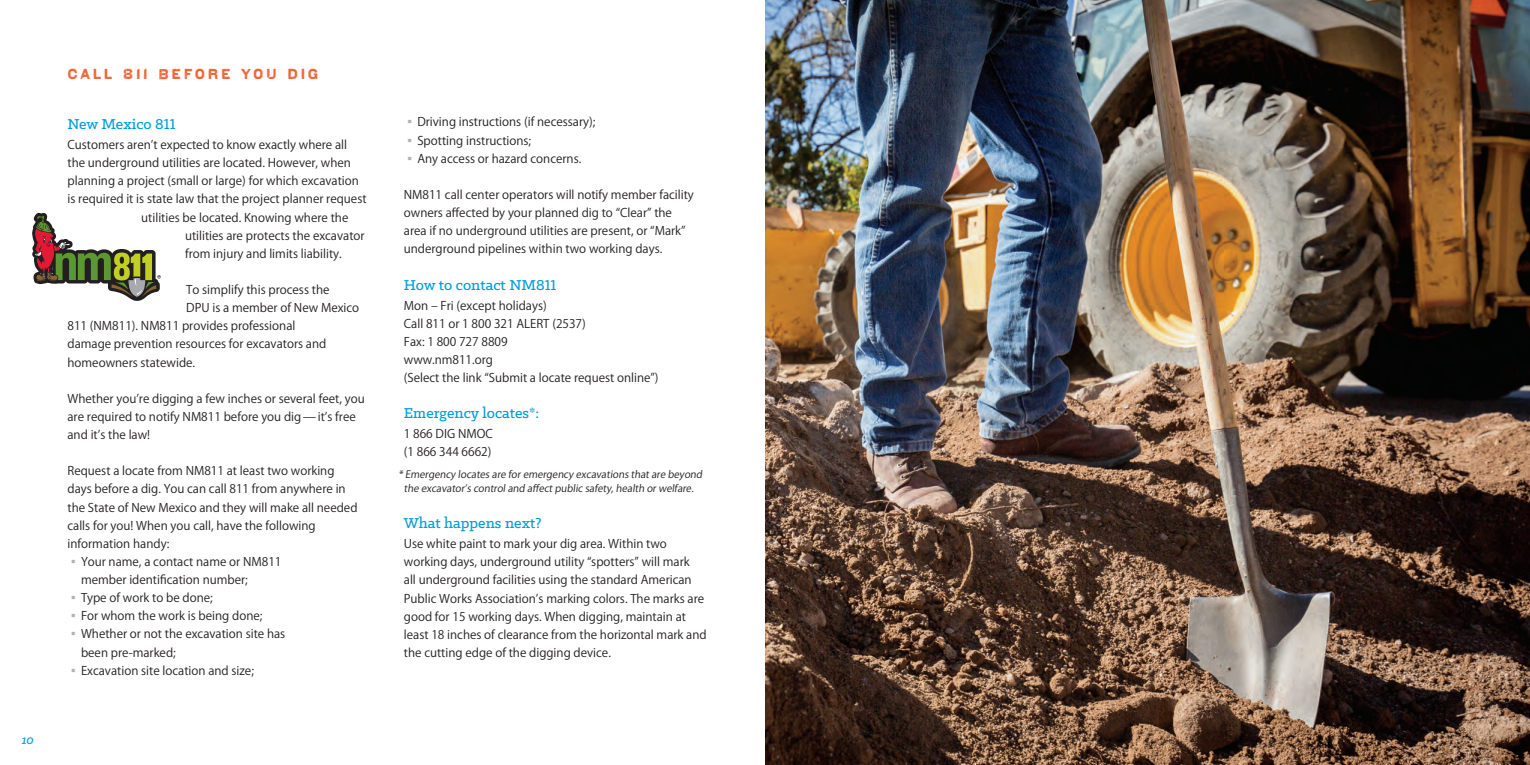
<style>
.page{position:relative;width:1530px;height:765px;background:#fff}
.page>*{position:absolute;margin:0;border:0;box-sizing:border-box;transform-origin:0 0}
.t1{font:500 16.25px "Klinic Slab";color:#009cd9}
.t2{font:15px "Coldharbour Gothic";letter-spacing:.18em;color:#f26537}
.t3{font:italic 500 13.75px "Klinic Slab";color:#009cd9}
.t4{font:11.88px/18.1px "Koz Go Pro";color:#231f20}
.t5{font:10px/13.8px "Koz Go Pro";color:#231f20;text-align:center}
.s1{color:#b2b3b7}
</style>
<div class="page">
<svg style="left:32px;top:213px;width:129px;height:88px"></svg>
<img style="left:765px;top:0;width:765px;height:765px">
<p class="t3" style="left:22px;top:731px;width:14px">10</p>
<p class="t2" style="left:68px;top:65px;width:252px">CALL 811 BEFORE YOU DIG</p>
<h1 class="t1" style="left:68px;top:114px;width:109px">New Mexico 811</h1>
<p class="t4" style="left:68px;top:136px;width:281px">Customers aren’t expected to know exactly where all</p>
<p class="t4" style="left:68px;top:154px;width:285px">the underground utilities are located. However, when</p>
<p class="t4" style="left:68px;top:172px;width:293px">planning a project (small or large) for which excavation</p>
<p class="t4" style="left:68px;top:190px;width:301px">is required it is state law that the project planner request</p>
<p class="t4" style="left:141px;top:208px;width:209px">utilities be located. Knowing where the</p>
<p class="t4" style="left:185px;top:227px;width:181px">utilities are protects the excavator</p>
<p class="t4" style="left:185px;top:245px;width:158px">from injury and limits liability.</p>
<p class="t4" style="left:186px;top:281px;width:145px">To simplify this process the</p>
<p class="t4" style="left:186px;top:299px;width:175px">DPU is a member of New Mexico</p>
<p class="t4" style="left:68px;top:317px;width:229px">811 (NM811). NM811 provides professional</p>
<p class="t4" style="left:68px;top:335px;width:260px">damage prevention resources for excavators and</p>
<p class="t4" style="left:68px;top:353px;width:129px">homeowners statewide.</p>
<p class="t4" style="left:68px;top:390px;width:299px">Whether you’re digging a few inches or several feet, you are required to notify NM811 before you dig—it’s free and it’s the law!</p>
<p class="t4" style="left:68px;top:462px;width:292px">Request a locate from NM811 at least two working days before a dig. You can call 811 from anywhere in the State of New Mexico and they will make all needed calls for you! When you call, have the following information handy:</p>
<p class="t4" style="left:81px;top:553px;width:202px;text-indent:-14px"><span class="s1">▪</span>Your name, a contact name or NM811 member identification number;</p>
<p class="t4" style="left:68px;top:589px;width:147px"><span class="s1">▪</span>Type of work to be done;</p>
<p class="t4" style="left:68px;top:607px;width:196px"><span class="s1">▪</span>For whom the work is being done;</p>
<p class="t4" style="left:81px;top:625px;width:206px;text-indent:-14px"><span class="s1">▪</span>Whether or not the excavation site has been pre-marked;</p>
<p class="t4" style="left:67px;top:662px;width:188px"><span class="s1">▪</span>Excavation site location and size;</p>
<p class="t4" style="left:404px;top:113px;width:193px"><span class="s1">▪</span>Driving instructions (if necessary);</p>
<p class="t4" style="left:404px;top:131px;width:129px"><span class="s1">▪</span>Spotting instructions;</p>
<p class="t4" style="left:404px;top:150px;width:179px"><span class="s1">▪</span>Any access or hazard concerns.</p>
<p class="t4" style="left:404px;top:186px;width:292px">NM811 call center operators will notify member facility owners affected by your planned dig to “Clear” the area if no underground utilities are present, or “Mark” underground pipelines within two working days.</p>
<h1 class="t1" style="left:404px;top:274px;width:154px">How to contact NM811</h1>
<p class="t4" style="left:404px;top:296px;width:256px">Mon – Fri (except holidays)<br>Call 811 or 1 800 321 ALERT (2537)<br>Fax: 1 800 727 8809<br>www.nm811.org<br>(Select the link “Submit a locate request online”)</p>
<h1 class="t1" style="left:404px;top:403px;width:137px">Emergency locates*:</h1>
<p class="t4" style="left:404px;top:425px;width:90px">1 866 DIG NMOC (1 866 344 6662)</p>
<p class="t5" style="left:398px;top:468px;width:307px">* Emergency locates are foremergency excavations that are beyond the excavator’s controland affect public safety,health orwelfare.</p>
<h1 class="t1" style="left:404px;top:513px;width:139px">What happens next?</h1>
<p class="t4" style="left:404px;top:535px;width:304px">Use white paint to mark your dig area. Within two working days, underground utility “spotters” will mark<br>all underground facilities using the standard American Public Works Association’s marking colors. The marks are good for 15 working days. When digging, maintain at least 18 inches of clearance from the horizontal mark and the cutting edge of the digging device.</p>
</div>
